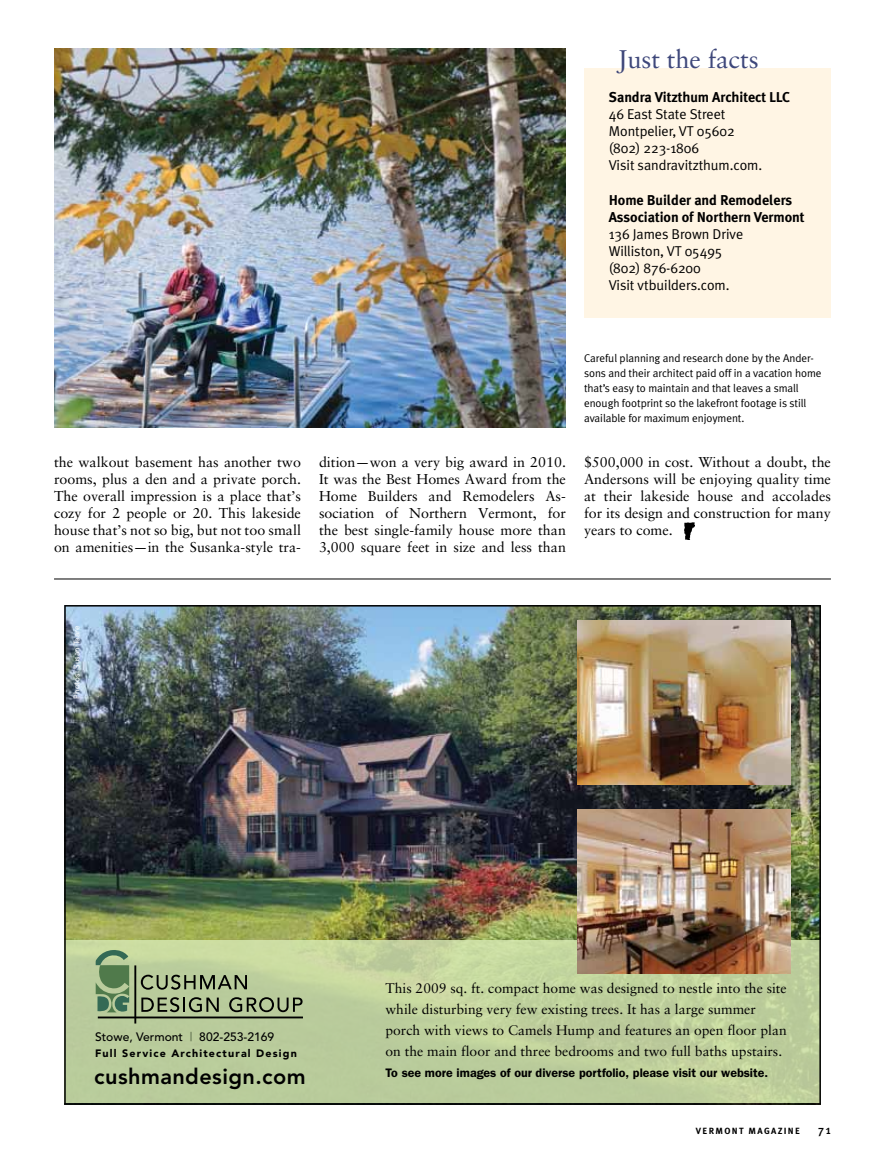
<style>
.page{position:relative;width:885px;height:1175px;background:#fff}
.page>*{position:absolute;margin:0;border:0;box-sizing:border-box;transform-origin:0 0}
.t1{font:25.5px "Sabon";color:#3e477a}
.t2{font:800 21.6px "Avenir";letter-spacing:.02em;color:#000}
.t3{font:14.25px/17.1px "Sabon";color:#000;text-align:justify}
.t4{font:14.25px/17.1px "Meta Plus Normal";letter-spacing:-.005em;color:#000}
.t5{font:700 14.25px/17.1px "Meta Plus";letter-spacing:-.005em;color:#000}
.t6{font:13.8px/21px "Sabon";color:#000}
.t7{font:600 12.3px "Franklin Gothic";color:#000}
.t8{font:500 12.15px "Avenir";color:#000}
.t9{font:500 12px "Meta Plus";color:#000}
.t10{font:11.25px/15px "Meta Plus Normal";letter-spacing:-.005em;color:#000}
.t11{font:900 10.65px "Avenir";letter-spacing:.11em;color:#000}
.t12{font:700 9px "Meta Plus";letter-spacing:.15em;color:#000}
.t13{font:8.1px "Avenir";color:#fff}
.s1{color:#5c6c4c}
</style>
<div class="page">
<hr style="left:54px;top:578px;width:776px;height:1px;background:#000">
<div style="left:583px;top:68px;width:247px;height:249px;background:#fff5e4"></div>
<img style="left:54px;top:49px;width:511px;height:378px">
<img style="left:684px;top:522px;width:10px;height:17px">
<img style="left:64px;top:605px;width:756px;height:499px">
<h1 class="t1" style="left:617px;top:44px;width:142px">Just the facts</h1>
<p class="t5" style="left:608px;top:88px;width:183px">Sandra Vitzthum Architect LLC</p>
<p class="t4" style="left:608px;top:105px;width:155px">46 East State Street<br>Montpelier, VT 05602 (802) 223-1806<br>Visit sandravitzthum.com.</p>
<p class="t5" style="left:608px;top:191px;width:197px">Home Builder and Remodelers<br>Association of N orthern Vermont</p>
<p class="t4" style="left:608px;top:225px;width:136px">136 James Brown Drive<br>Williston, VT 05495 (802) 876-6200<br>Visit vtbuilders.com.</p>
<p class="t10" style="left:583px;top:350px;width:239px">Careful planning and research done by the Ander&shy;sons and their architect paid off in a vacation home that’s easy to maintain and that leaves a small enough footprint so the lakefront footage is still available for maximum enjoyment.</p>
<p class="t3" style="left:54px;top:453px;width:248px">the walkout basement has another two rooms, plus a den and a private porch.<br>The overall impression is a place that’s cozy for 2 people or 20. This lakeside house that’s not so big, but not too small on amenities—in the Susanka-style tra-</p>
<p class="t3" style="left:319px;top:453px;width:248px">dition—won a very big award in 2010.<br>It was the Best Homes Award from the Home Builders and Remodelers As&shy;sociation of Northern Vermont, for the best single-family house more than 3,000 square feet in size and less than</p>
<p class="t3" style="left:584px;top:453px;width:248px">$500,000 in cost. Without a doubt, the Andersons will be enjoying quality time at their lakeside house and accolades for its design and construction for many years to come.</p>
<p class="t13" style="left:72px;top:698px;width:75px;rotate:-90deg">Photos: Susan Teare</p>
<p class="t8" style="left:95px;top:1029px;width:181px">Stowe, Vermont <span class="s1">|</span> 802-253-2169</p>
<p class="t11" style="left:95px;top:1046px;width:203px">Full Service Architectural Design</p>
<h2 class="t2" style="left:94px;top:1063px;width:213px">cushmandesign.com</h2>
<p class="t6" style="left:385px;top:977px;width:402px">This 2009 sq. ft. compact home was designed to nestle into the site while disturbing very few existing trees. It has a large summer porch with views to Camels Hump and features an open floor plan on the main floor and three bedrooms and two full baths upstairs.</p>
<p class="t7" style="left:385px;top:1065px;width:384px">To see more images of our diverse portfolio, please visit our website.</p>
<p class="t12" style="left:695px;top:1125px;width:106px">Vermont M agazine</p>
<p class="t9" style="left:818px;top:1123px;width:14px">71</p>
</div>
